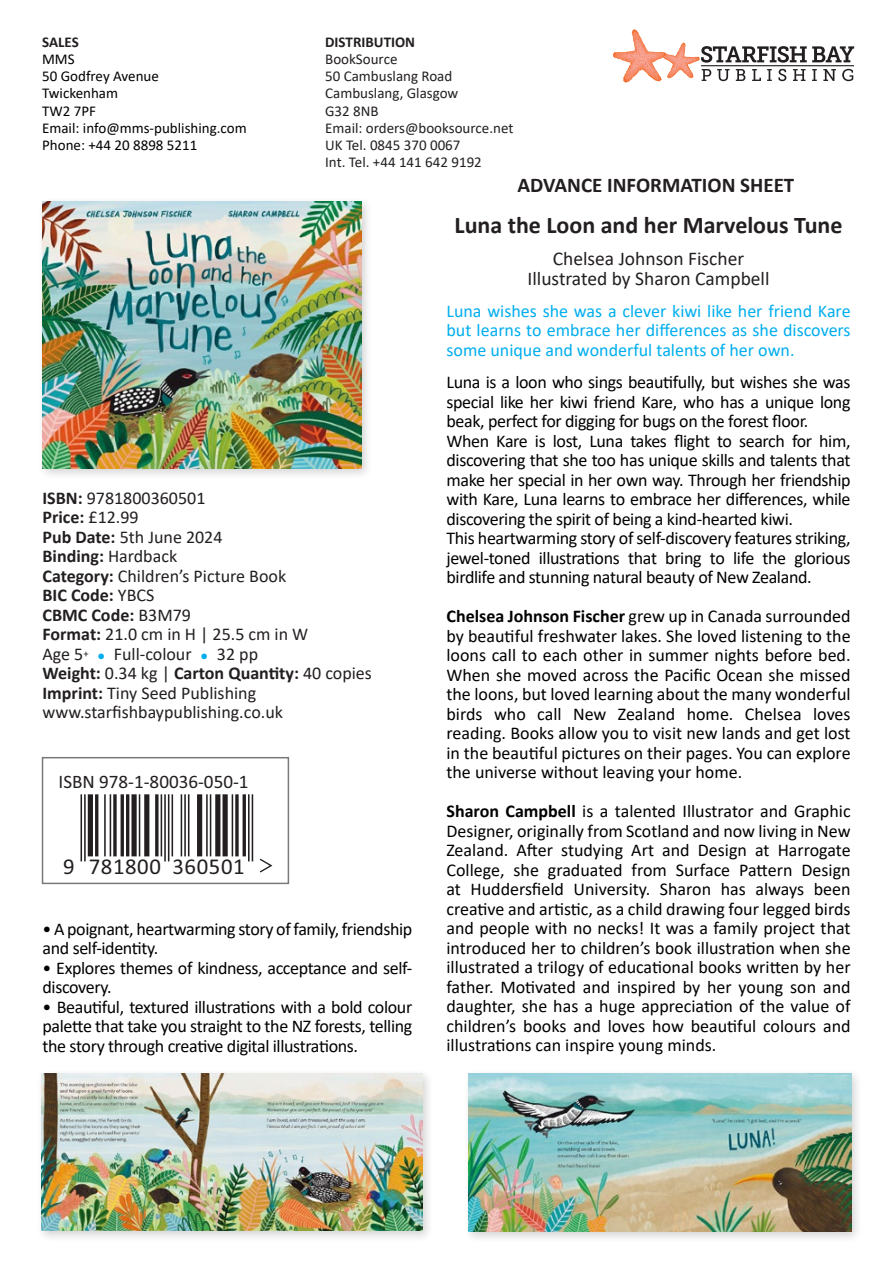
<style>
.page{position:relative;width:893px;height:1263px;background:#fff}
.page>*{position:absolute;margin:0;border:0;box-sizing:border-box;transform-origin:0 0}
.Main_Book_Heading{font:700 24px "Calibri";color:#231f20}
.t1{font:22.8px "Calibri";letter-spacing:.025em;color:#231f20}
.Main_Book_Heading-2{font:700 21px "Calibri";color:#231f20}
.Author{font:19.5px "Calibri";color:#231f20}
.t2{font:19.05px "Calibri";color:#231f20}
.Main_Book_Text{font:18px/19.5px "Calibri";letter-spacing:-.02em;color:#000;text-align:justify}
.Details{font:18px "Calibri";color:#231f20}
.t3{font:18px/19.5px "Calibri";color:#00aeef;text-align:justify}
.Details-2{font:700 18px "Calibri";color:#231f20}
.t4{font:15px/17.2px "Calibri";color:#231f20}
.t5{font:15px/17.2px "Calibri";color:#000}
.t6{font:700 15px "Calibri";color:#231f20}
.s1{font-weight:700}
.s2{font-weight:400}
.s3{color:#00aeef}
</style>
<div class="page">
<svg style="left:613px;top:29px;width:241px;height:54px"></svg>
<div style="left:36px;top:1068px;width:398px;height:174px;background:#231f20;opacity:.2"></div>
<img style="left:42px;top:1074px;width:380px;height:156px">
<div style="left:463px;top:1068px;width:400px;height:175px;background:#231f20;opacity:.2"></div>
<img style="left:469px;top:1074px;width:382px;height:157px">
<div style="left:37px;top:196px;width:336px;height:284px;background:#231f20;opacity:.2"></div>
<img style="left:43px;top:201px;width:318px;height:267px">
<svg style="left:80px;top:794px;width:192px;height:79px"></svg>
<p class="t6" style="left:42px;top:31px;width:38px">SALES</p>
<p class="t5" style="left:42px;top:50px;width:206px">MMS<br>50 Godfrey Avenue<br>Twickenham<br>TW2 7PF<br>Email: info@mms-publishing.com<br>Phone: +44 20 8898 5211</p>
<p class="t6" style="left:325px;top:31px;width:91px">DISTRIBUTION</p>
<p class="t4" style="left:325px;top:50px;width:190px">BookSource<br>50 Cambuslang Road<br>Cambuslang, Glasgow<br>G32 8NB<br>Email: orders@booksource.net<br>UK Tel. 0845 370 0067<br>Int. Tel. +44 141 642 9192</p>
<p class="Main_Book_Heading-2" style="left:517px;top:170px;width:278px">ADVANCE INFORMATION SHEET</p>
<p class="Details" style="left:43px;top:485px;width:164px"><span class="s1">ISBN:</span> 9781800360501</p>
<p class="Details-2" style="left:43px;top:504px;width:98px">Price: <span class="s2">£12.99</span></p>
<p class="Details" style="left:43px;top:524px;width:182px"><span class="s1">Pub Date:</span> 5th June 2024</p>
<p class="Details-2" style="left:43px;top:543px;width:136px">Binding: <span class="s2">Hardback</span></p>
<p class="Details" style="left:43px;top:563px;width:245px"><span class="s1">Category:</span> Children’s Picture Book</p>
<p class="Details-2" style="left:43px;top:582px;width:113px">BIC Code: <span class="s2">YBCS</span></p>
<p class="Details-2" style="left:43px;top:602px;width:150px">CBMC Code: <span class="s2">B3M79</span></p>
<p class="Details" style="left:43px;top:622px;width:267px"><span class="s1">Format:</span> 21.0 cm in H | 25.5 cm in W</p>
<p class="Details" style="left:43px;top:641px;width:217px">Age 5<sup>+</sup> <span class="s3">•</span> Full-colour <span class="s3">•</span> 32 pp</p>
<p class="Details-2" style="left:43px;top:660px;width:331px">Weight: <span class="s2">0.34 kg |</span> Carton Quantity: <span class="s2">40 copies</span></p>
<p class="Details" style="left:43px;top:680px;width:215px"><span class="s1">Imprint:</span> Tiny Seed Publishing</p>
<p class="Details" style="left:43px;top:700px;width:242px">www.starfishbaypublishing.co.uk</p>
<p class="t2" style="left:59px;top:768px;width:192px">ISBN 978-1-80036-050-1</p>
<p class="t1" style="left:63px;top:850px;width:183px">9 781800 360501</p>
<p class="Main_Book_Text" style="left:43px;top:919px;width:371px">• A poignant, heartwarming story of family, friendship and self-identity.</p>
<p class="Main_Book_Text" style="left:43px;top:958px;width:371px">• Explores themes of kindness, acceptance and self&shy;discovery.</p>
<p class="Main_Book_Text" style="left:43px;top:997px;width:371px">• Beautiful, textured illustrations with a bold colour palette that take you straight to the NZ forests, telling the story through creative digital illustrations.</p>
<p class="Main_Book_Heading" style="left:454px;top:208px;width:390px">Luna the Loon and her Marvelous Tune</p>
<p class="Author" style="left:553px;top:245px;width:193px">Chelsea Johnson Fischer</p>
<p class="Author" style="left:527px;top:264px;width:244px">Illustrated by Sharon Campbell</p>
<p class="t3" style="left:446px;top:301px;width:406px">Luna wishes she was a clever kiwi like her friend Kare but learns to embrace her differences as she discovers some unique and wonderful talents of her own.</p>
<p class="Main_Book_Text" style="left:446px;top:372px;width:406px">Luna is a loon who sings beautifully, but wishes she was special like her kiwi friend Kare, who has a unique long beak, perfect for digging for bugs on the forest floor.</p>
<p class="Main_Book_Text" style="left:446px;top:430px;width:406px">When Kare is lost, Luna takes flight to search for him, discovering that she too has unique skills and talents that make her special in her own way. Through her friendship with Kare, Luna learns to embrace her differences, while discovering the spirit of being a kind-hearted kiwi.</p>
<p class="Main_Book_Text" style="left:446px;top:528px;width:406px">This heartwarming story of self-discovery features striking, jewel-toned illustrations that bring to life the glorious birdlife and stunning natural beauty of New Zealand.</p>
<p class="Main_Book_Text" style="left:446px;top:606px;width:406px"><span class="s1">Chelsea Johnson Fischer</span> grew up in Canada surrounded by beautiful freshwater lakes. She loved listening to the loons call to each other in summer nights before bed.<br>When she moved across the Pacific Ocean she missed the loons, but loved learning about the many wonderful birds who call New Zealand home. Chelsea loves reading. Books allow you to visit new lands and get lost in the beautiful pictures on their pages. You can explore the universe without leaving your home.</p>
<p class="Main_Book_Text" style="left:446px;top:801px;width:406px"><span class="s1">Sharon Campbell</span> is a talented Illustrator and Graphic Designer, originally from Scotland and now living in New Zealand. After studying Art and Design at Harrogate College, she graduated from Surface Pattern Design at Huddersfield University. Sharon has always been creative and artistic, as a child drawing four legged birds and people with no necks! It was a family project that introduced her to children’s book illustration when she illustrated a trilogy of educational books written by her father. Motivated and inspired by her young son and daughter, she has a huge appreciation of the value of children’s books and loves how beautiful colours and illustrations can inspire young minds.</p>
</div>
